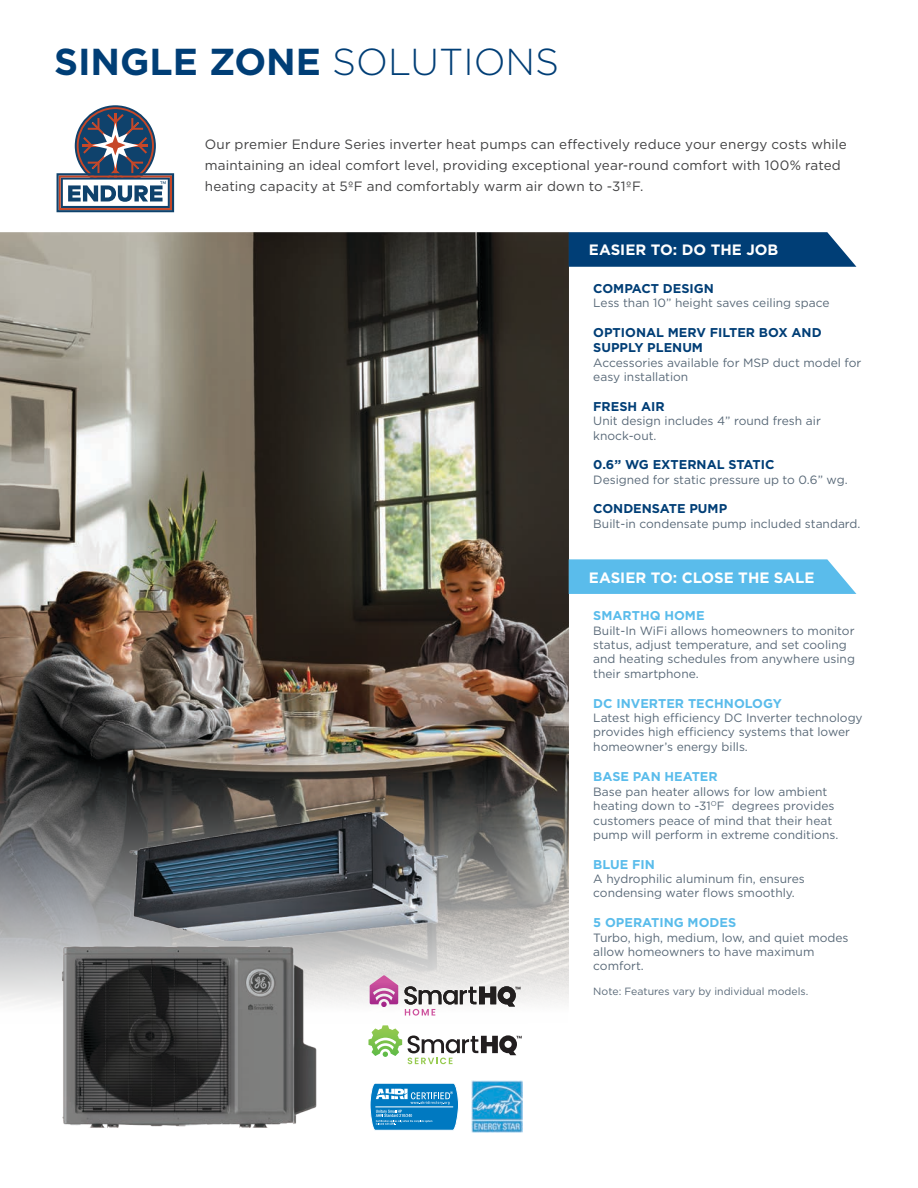
<style>
.page{position:relative;width:918px;height:1188px;background:#fff}
.page>*{position:absolute;margin:0;border:0;box-sizing:border-box;transform-origin:0 0}
.t1{font:700 37.5px "Gotham";color:#003e76}
.t2{font:700 15px "Gotham";color:#fff}
.t3{font:13.5px/21px "Gotham";letter-spacing:.01em;color:#414142}
.t4{font:700 12.75px/15.3px "Gotham";color:#003e76}
.t5{font:700 12.75px "Gotham";color:#5abceb}
.t6{font:12px/14.4px "Gotham";color:#596978}
.t7{font:10.5px "Gotham";color:#596978}
.s1{font-weight:300}
</style>
<div class="page">
<img style="left:0;top:232px;width:569px;height:772px">
<img style="left:54px;top:935px;width:265px;height:193px">
<img style="left:130px;top:813px;width:318px;height:128px">
<svg style="left:368px;top:1025px;width:34px;height:32px"></svg>
<svg style="left:408px;top:1035px;width:114px;height:29px"></svg>
<svg style="left:404px;top:986px;width:116px;height:30px"></svg>
<svg style="left:370px;top:975px;width:28px;height:32px"></svg>
<img style="left:472px;top:1081px;width:51px;height:52px">
<svg style="left:370px;top:1083px;width:89px;height:48px;background:#3796ce"></svg>
<svg style="left:57px;top:105px;width:117px;height:107px"></svg>
<svg style="left:569px;top:232px;width:287px;height:35px;background:#0f497e"></svg>
<svg style="left:569px;top:559px;width:287px;height:35px;background:#64c0ec"></svg>
<h1 class="t1" style="left:54px;top:37px;width:507px">SINGLE ZONE <span class="s1">SOLUTIONS</span></h1>
<p class="t3" style="left:205px;top:134px;width:644px">Our premier Endure Series inverter heat pumps can effectively reduce your energy costs while maintaining an ideal comfort level, providing exceptional year-round comfort with 100% rated heating capacity at 5ºF and comfortably warm air down to -31ºF.</p>
<p class="t2" style="left:589px;top:240px;width:191px">EASIER TO: DO THE JOB</p>
<p class="t4" style="left:593px;top:281px;width:122px">COMPACT DESIGN</p>
<p class="t6" style="left:593px;top:296px;width:238px">Less than 10” height saves ceiling space</p>
<p class="t4" style="left:593px;top:325px;width:230px">OPTIONAL MERV FILTER BOX AND<br>SUPPLY PLENUM</p>
<p class="t6" style="left:593px;top:355px;width:270px">Accessories available for MSP duct model for easy installation</p>
<p class="t4" style="left:593px;top:399px;width:73px">FRESH AIR</p>
<p class="t6" style="left:593px;top:414px;width:229px">Unit design includes 4” round fresh air knock-out.</p>
<p class="t4" style="left:593px;top:457px;width:183px">0.6” WG EXTERNAL STATIC</p>
<p class="t6" style="left:593px;top:472px;width:256px">Designed for static pressure up to 0.6” wg.</p>
<p class="t4" style="left:593px;top:501px;width:135px">CONDENSATE PUMP</p>
<p class="t6" style="left:593px;top:516px;width:269px">Built-in condensate pump included standard.</p>
<p class="t2" style="left:589px;top:567px;width:227px">EASIER TO: CLOSE THE SALE</p>
<p class="t5" style="left:593px;top:607px;width:113px">SMARTHQ HOME</p>
<p class="t6" style="left:593px;top:623px;width:263px">Built-In WiFi allows homeowners to monitor status, adjust temperature, and set cooling and heating schedules from anywhere using their smartphone.</p>
<p class="t5" style="left:593px;top:695px;width:190px">DC INVERTER TECHNOLOGY</p>
<p class="t6" style="left:593px;top:710px;width:271px">Latest high efficiency DC Inverter technology provides high efficiency systems that lower homeowner’s energy bills.</p>
<p class="t5" style="left:593px;top:768px;width:126px">BASE PAN HEATER</p>
<p class="t6" style="left:593px;top:784px;width:247px">Base pan heater allows for low ambient heating down to -31<sup>O</sup>F degrees provides customers peace of mind that their heat pump will perform in extreme conditions.</p>
<p class="t5" style="left:593px;top:856px;width:63px">BLUE FIN</p>
<p class="t6" style="left:593px;top:871px;width:213px">A hydrophilic aluminum fin, ensures condensing water flows smoothly.</p>
<p class="t5" style="left:593px;top:914px;width:144px">5 OPERATING MODES</p>
<p class="t6" style="left:593px;top:930px;width:257px">Turbo, high, medium, low, and quiet modes allow homeowners to have maximum comfort.</p>
<p class="t7" style="left:593px;top:984px;width:216px">Note: Features vary by individual models.</p>
</div>
